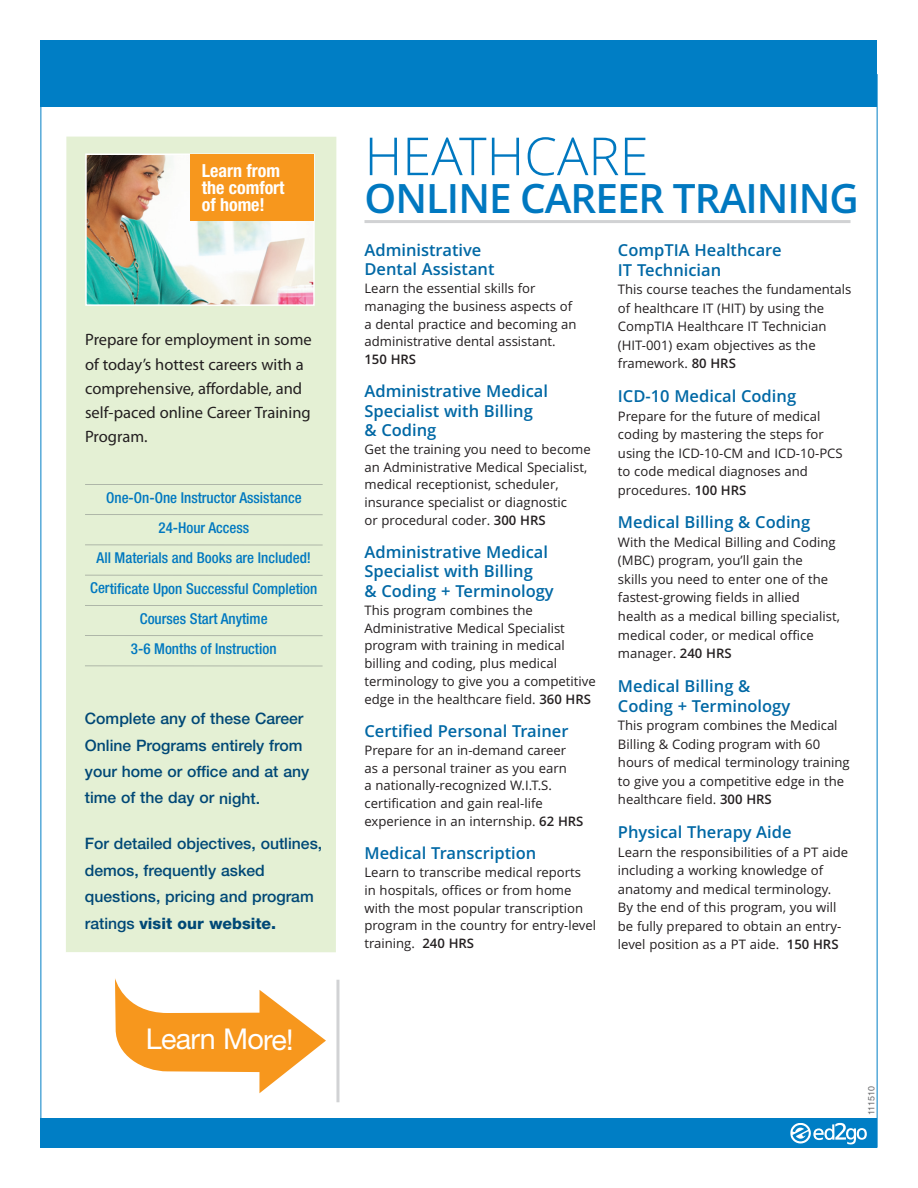
<style>
.page{position:relative;width:918px;height:1188px;background:#fff}
.page>*{position:absolute;margin:0;border:0;box-sizing:border-box;transform-origin:0 0}
.t1{font:300 52.5px "Open Sans";color:#0078c0}
.t2{font:600 40.5px "Open Sans";letter-spacing:-.025em;color:#0078c0}
.t3{font:28.65px "Helvetica Neue LT Std";letter-spacing:-.025em;color:#fff}
.t4{font:700 condensed 18px/17.2px "Helvetica Neue LT Std";color:#fff}
.t5{font:600 16.5px/19.4px "Open Sans";color:#0068a5}
.t6{font:16.5px/24.3px "Myriad Pro";color:#231f20}
.t7{font:500 15.75px/26.4px "Helvetica Neue LT Std";color:#004876}
.t8{font:500 condensed 15px/30.3px "Helvetica Neue LT Std";color:#0078c0;text-align:center}
.t9{font:13.2px/18.6px "Open Sans";color:#231f20}
.t10{font:600 13.2px "Open Sans";color:#231f20}
.t11{font:9px "Helvetica";color:#6c6d70}
.s1{font-weight:800}
.s2{font-weight:600}
</style>
<div class="page">
<div style="left:40px;top:40px;width:838px;height:67px;background:#007ec5"></div>
<div style="left:40px;top:1118px;width:838px;height:30px;background:#007ec5"></div>
<svg style="left:790px;top:1122px;width:77px;height:23px"></svg>
<hr style="left:336px;top:980px;width:3px;height:122px;background:#d1d2d4">
<hr style="left:364px;top:220px;width:486px;height:3px;background:#d1d2d4">
<div style="left:66px;top:137px;width:270px;height:815px;background:#e4f0d4"></div>
<img style="left:88px;top:157px;width:224px;height:146px">
<div style="left:85px;top:154px;width:230px;height:152px;border:2px solid #fff"></div>
<hr style="left:85px;top:484px;width:238px;height:1px;background:#9da49a">
<hr style="left:85px;top:514px;width:238px;height:1px;background:#9da49a">
<hr style="left:85px;top:545px;width:238px;height:1px;background:#9da49a">
<hr style="left:85px;top:575px;width:238px;height:1px;background:#9da49a">
<hr style="left:85px;top:605px;width:238px;height:1px;background:#9da49a">
<hr style="left:85px;top:635px;width:238px;height:1px;background:#9da49a">
<hr style="left:85px;top:665px;width:238px;height:1px;background:#9da49a">
<svg style="left:115px;top:978px;width:211px;height:115px"></svg>
<div style="left:190px;top:154px;width:123px;height:67px;background:#f7971d"></div>
<h3 class="t4" style="left:202px;top:162px;width:84px">Learn from the comfort of home!</h3>
<p class="t6" style="left:85px;top:329px;width:228px">Prepare for employment in some of today’s hottest careers with a comprehensive, affordable, and self-paced online Career Training<br>Program.</p>
<p class="t8" style="left:90px;top:482px;width:229px">One-On-One Instructor Assistance<br>24-Hour Access<br>All Materials and Books are Included!<br>Certificate Upon Successful Completion<br>Courses Start Anytime<br>3-6 Months of Instruction</p>
<p class="t7" style="left:85px;top:707px;width:226px">Complete any of these Career<br>Online Programs entirely from your home or office and at any time of the day or night.</p>
<p class="t7" style="left:85px;top:833px;width:239px">For detailed objectives, outlines, demos, frequently asked questions, pricing and program ratings <span class="s1">visit our website.</span></p>
<h3 class="t3" style="left:146px;top:1023px;width:149px">Learn More!</h3>
<h1 class="t1" style="left:365px;top:126px;width:286px">HEATHCARE</h1>
<h2 class="t2" style="left:365px;top:182px;width:496px">ONLINE CAREER TRAINING</h2>
<p class="t5" style="left:364px;top:242px;width:132px">Administrative<br>Dental Assistant</p>
<p class="t9" style="left:364px;top:280px;width:214px;line-height:17.9px">Learn the essential skills for managing the business aspects of a dental practice and becoming an administrative dental assistant.</p>
<p class="t10" style="left:364px;top:354px;width:53px">150 HRS</p>
<p class="t5" style="left:364px;top:383px;width:185px">Administrative Medical<br>Specialist with Billing &amp; Coding</p>
<p class="t9" style="left:364px;top:441px;width:228px;line-height:17.9px">Get the training you need to become an Administrative Medical Specialist, medical receptionist, scheduler, insurance specialist or diagnostic<br>or procedural coder. <span class="s2">300 HRS</span></p>
<p class="t5" style="left:364px;top:544px;width:191px">Administrative Medical<br>Specialist with Billing<br>&amp; Coding + Terminology</p>
<p class="t9" style="left:364px;top:602px;width:233px;line-height:17.9px">This program combines the Administrative Medical Specialist program with training in medical billing and coding, plus medical terminology to give you a competitive edge in the healthcare field. <span class="s2">360 HRS</span></p>
<p class="t5" style="left:364px;top:723px;width:206px">Certified Personal Trainer</p>
<p class="t9" style="left:364px;top:742px;width:220px;line-height:17.9px">Prepare for an in-demand career<br>as a personal trainer as you earn<br>a nationally-recognized W.I.T.S. certification and gain real-life experience in an internship. <span class="s2">62 HRS</span></p>
<p class="t5" style="left:364px;top:845px;width:173px">Medical Transcription</p>
<p class="t9" style="left:364px;top:864px;width:233px;line-height:17.9px">Learn to transcribe medical reports<br>in hospitals, offices or from home with the most popular transcription program in the country for entry-level training. <span class="s2">240 HRS</span></p>
<p class="t5" style="left:618px;top:241px;width:165px;line-height:20.1px">CompTIA Healthcare<br>IT Technician</p>
<p class="t9" style="left:618px;top:281px;width:235px">This course teaches the fundamentals of healthcare IT (HIT) by using the<br>CompTIA Healthcare IT Technician (HIT-001) exam objectives as the framework. <span class="s2">80 HRS</span></p>
<p class="t5" style="left:618px;top:388px;width:180px">ICD-10 Medical Coding</p>
<p class="t9" style="left:618px;top:408px;width:226px">Prepare for the future of medical coding by mastering the steps for using the ICD-10-CM and ICD-10-PCS to code medical diagnoses and procedures. <span class="s2">100 HRS</span></p>
<p class="t5" style="left:618px;top:514px;width:194px">Medical Billing &amp; Coding</p>
<p class="t9" style="left:618px;top:534px;width:224px">With the Medical Billing and Coding (MBC) program, you’ll gain the<br>skills you need to enter one of the fastest-growing fields in allied health as a medical billing specialist, medical coder, or medical office manager. <span class="s2">240 HRS</span></p>
<p class="t5" style="left:618px;top:677px;width:174px;line-height:20.1px">Medical Billing &amp;<br>Coding + Terminology</p>
<p class="t9" style="left:618px;top:718px;width:233px">This program combines the Medical Billing &amp; Coding program with 60 hours of medical terminology training to give you a competitive edge in the healthcare field. <span class="s2">300 HRS</span></p>
<p class="t5" style="left:618px;top:824px;width:175px">Physical Therapy Aide</p>
<p class="t9" style="left:618px;top:844px;width:232px">Learn the responsibilities of a PT aide including a working knowledge of anatomy and medical terminology.<br>By the end of this program, you will be fully prepared to obtain an entry&shy;level position as a PT aide. <span class="s2">150 HRS</span></p>
<p class="t11" style="left:868px;top:1115px;width:30px;rotate:-90deg">111510</p>
</div>
